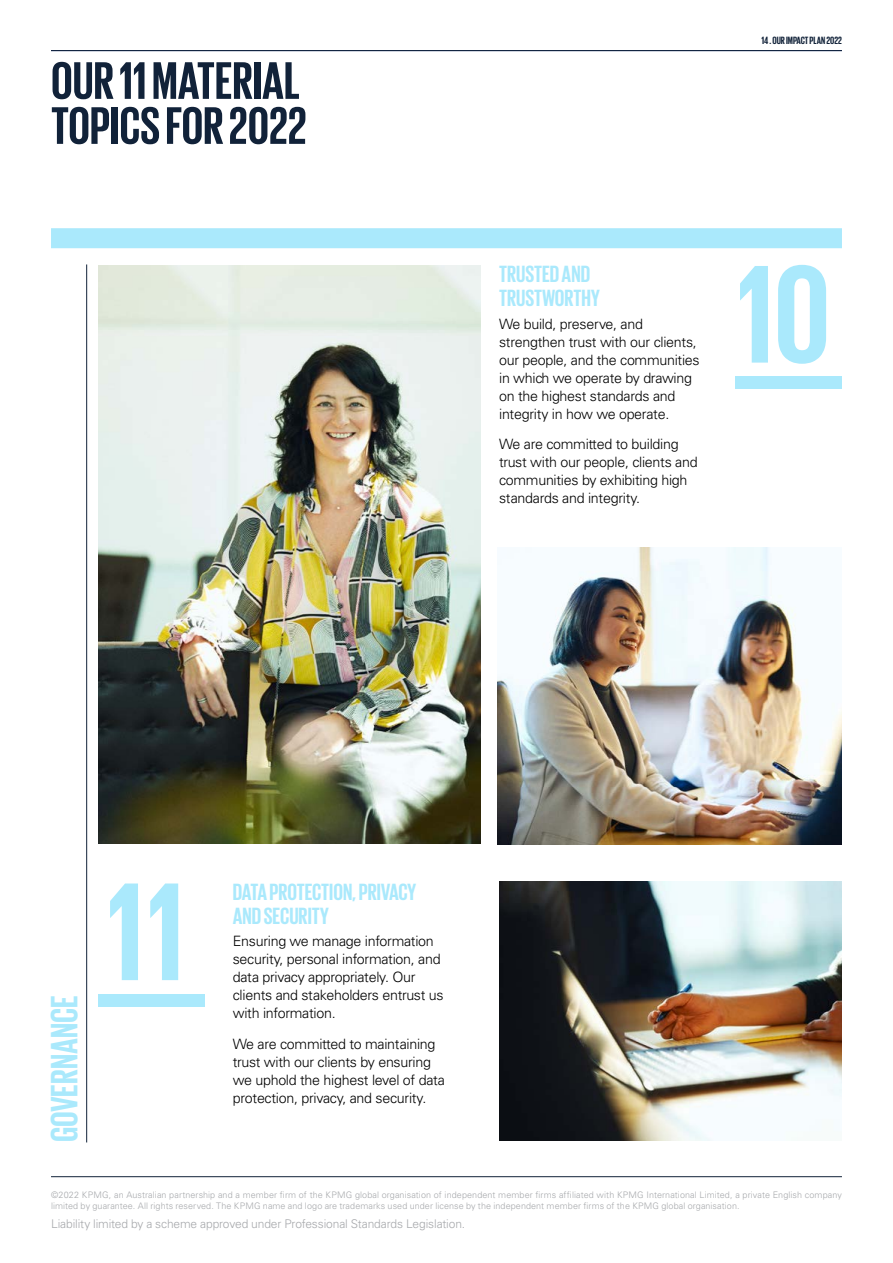
<style>
.page{position:relative;width:893px;height:1263px;background:#fff}
.page>*{position:absolute;margin:0;border:0;box-sizing:border-box;transform-origin:0 0}
.t1{font:700 142.5px "KPMG";color:#aae9fc}
.t2{font:700 54px/45px "KPMG";color:#112239}
.t3{font:700 39px "KPMG";color:#aae9fc}
.t4{font:700 24px/24px "KPMG";color:#aae9fc}
.t5{font:300 14.25px/18px "Univers LT Std";letter-spacing:-.02em;color:#000}
.t6{font:300 12px "Univers LT Std";letter-spacing:-.01em;color:#a7a9ac}
.t7{font:700 10.8px "KPMG";color:#112239}
.t8{font:300 9px/10.8px "Univers LT Std";letter-spacing:.01em;color:#a7a9ac}
</style>
<div class="page">
<hr style="left:51px;top:1176px;width:791px;height:1px;background:#112239">
<img style="left:98px;top:266px;width:383px;height:577px">
<div style="left:51px;top:228px;width:791px;height:20px;background:#aae9fc"></div>
<hr style="left:51px;top:50px;width:791px;height:1px;background:#112239">
<hr style="left:86px;top:264px;width:1px;height:878px;background:#112239">
<div style="left:98px;top:994px;width:107px;height:13px;background:#aae9fc"></div>
<div style="left:736px;top:376px;width:106px;height:13px;background:#aae9fc"></div>
<img style="left:499px;top:881px;width:343px;height:259px">
<img style="left:497px;top:547px;width:345px;height:298px">
<h2 class="t2" style="left:51px;top:56px;width:257px">OUR 11 MATERIAL<br>TOPICS FOR 2022</h2>
<p class="t7" style="left:761px;top:35px;width:82px">14 . OUR IMPACT PLAN 2022</p>
<h3 class="t4" style="left:499px;top:261px;width:103px">TRUSTED AND<br>TRUSTWORTHY</h3>
<p class="t5" style="left:499px;top:314px;width:202px">We build, preserve, and strengthen trust with our clients, our people, and the communities in which we operate by drawing on the highest standards and integrity in how we operate.</p>
<p class="t5" style="left:499px;top:435px;width:200px">We are committed to building trust with our people, clients and communities by exhibiting high standards and integrity.</p>
<h1 class="t1" style="left:737px;top:243px;width:95px">10</h1>
<h3 class="t3" style="left:45px;top:1142px;width:148px;rotate:-90deg">GOVERNANCE</h3>
<h1 class="t1" style="left:107px;top:860px;width:79px">11</h1>
<h3 class="t4" style="left:233px;top:879px;width:185px">DATA PROTECTION, PRIVACY<br>AND SECURITY</h3>
<p class="t5" style="left:233px;top:932px;width:212px">Ensuring we manage information security, personal information, and data privacy appropriately. Our clients and stakeholders entrust us with information.</p>
<p class="t5" style="left:233px;top:1035px;width:214px">We are committed to maintaining trust with our clients by ensuring we uphold the highest level of data protection, privacy, and security.</p>
<p class="t8" style="left:51px;top:1189px;width:792px">©2022 KPMG, an Australian partnership and a member firm of the KPMG global organisation of independent member firms affiliated with KPMG International Limited, a private English company limited by guarantee. All rights reserved. The KPMG name and logo are trademarks used under license by the independent member firms of the KPMG global organisation.</p>
<p class="t6" style="left:51px;top:1216px;width:416px">Liability limited by a scheme approved under Professional Standards Legislation.</p>
</div>
